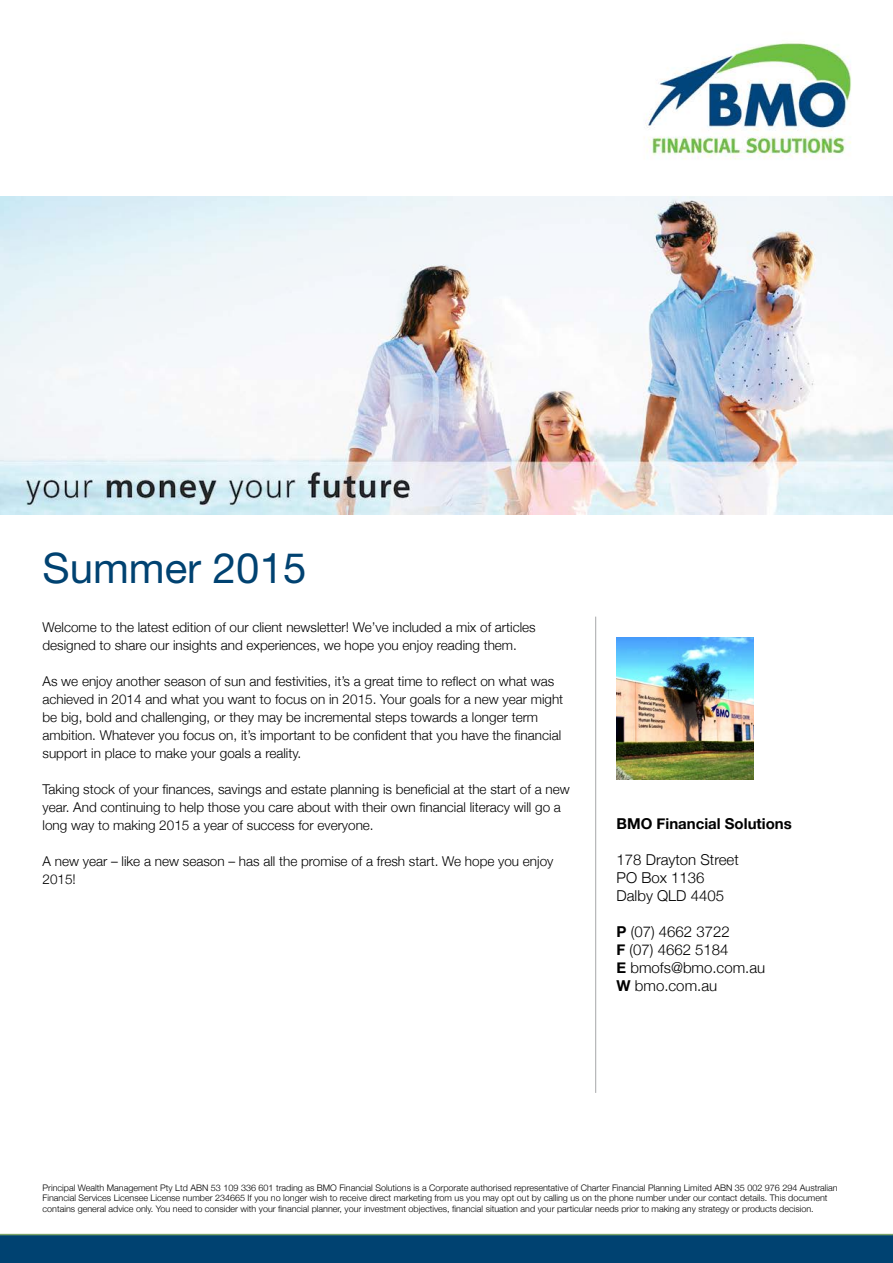
<style>
.page{position:relative;width:893px;height:1263px;background:#fff}
.page>*{position:absolute;margin:0;border:0;box-sizing:border-box;transform-origin:0 0}
.t1{font:42px "Helvetica Neue LT Std";color:#004271}
.t2{font:300 15px/18px "Helvetica Neue";color:#000}
.t3{font:700 15px "Helvetica Neue";color:#000}
.t4{font:300 13.5px/18px "Helvetica Neue";color:#000}
.t5{font:300 9px/10.5px "Helvetica Neue";color:#000}
.s1{font-weight:700}
</style>
<div class="page">
<hr style="left:595px;top:617px;width:1px;height:476px;background:#a6a8a9">
<img style="left:0;top:42px;width:893px;height:472px">
<img style="left:617px;top:638px;width:137px;height:142px">
<div style="left:0;top:1234px;width:893px;height:29px;background:#004271"></div>
<h1 class="t1" style="left:43px;top:543px;width:265px">Summer 2015</h1>
<p class="t4" style="left:43px;top:617px;width:495px">Welcome to the latest edition of our client newsletter! We’ve included a mix of articles designed to share our insights and experiences, we hope you enjoy reading them.</p>
<p class="t4" style="left:43px;top:671px;width:522px">As we enjoy another season of sun and festivities, it’s a great time to reflect on what was achieved in 2014 and what you want to focus on in 2015. Your goals for a new year might be big, bold and challenging, or they may be incremental steps towards a longer term ambition. Whatever you focus on, it’s important to be confident that you have the financial support in place to make your goals a reality.</p>
<p class="t4" style="left:43px;top:779px;width:529px">Taking stock of your finances, savings and estate planning is beneficial at the start of a new year. And continuing to help those you care about with their own financial literacy will go a long way to making 2015 a year of success for everyone.</p>
<p class="t4" style="left:43px;top:851px;width:512px">A new year – like a new season – has all the promise of a fresh start. We hope you enjoy<br>2015!</p>
<p class="t3" style="left:617px;top:811px;width:177px">BMO Financial Solutions</p>
<p class="t2" style="left:617px;top:849px;width:124px">178 Drayton Street<br>PO Box 1136<br>Dalby QLD 4405</p>
<p class="t2" style="left:617px;top:921px;width:150px"><span class="s1">P</span> (07) 4662 3722<br><span class="s1">F</span> (07) 4662 5184<br><span class="s1">E</span> bmofs@bmo.com.au<br><span class="s1">W</span> bmo.com.au</p>
<p class="t5" style="left:43px;top:1182px;width:797px">Principal Wealth Management Pty Ltd ABN 53 109 336 601 trading as BMO Financial Solutions is a Corporate authorised representative of Charter Financial Planning Limited ABN 35 002 976 294 Australian<br>Financial Services Licensee License number 234665 If you no longer wish to receive direct marketing from us you may opt out by calling us on the phone number under our contact details. This document contains general advice only. You need to consider with your financial planner, your investment objectives, financial situation and your particular needs prior to making any strategy or products decision.</p>
</div>
